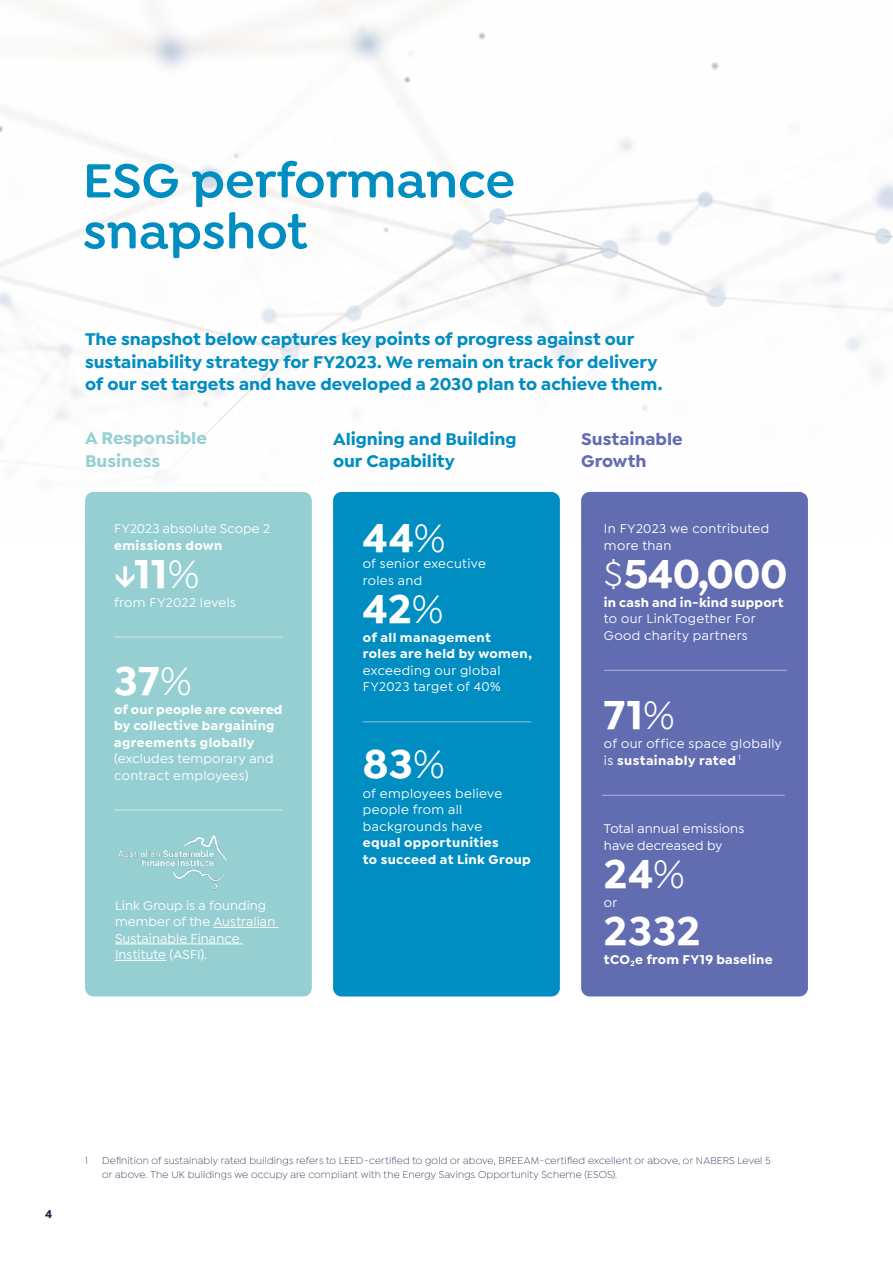
<style>
.page{position:relative;width:893px;height:1263px;background:#fff}
.page>*{position:absolute;margin:0;border:0;box-sizing:border-box;transform-origin:0 0}
.t1{font:600 51px/51px "Isidora Soft";color:#008dc1}
.t2{font:700 42.15px "Isidora Sans";letter-spacing:.01em;color:#fff}
.t3{font:700 18px/22.5px "Isidora Sans";color:#008dc1}
.t4{font:700 18px/22.5px "Isidora Sans";color:#96cfd2}
.t5{font:700 18px/22.5px "Isidora Sans";color:#616cb1}
.t6{font:500 13.5px/16.5px "Isidora Sans";letter-spacing:.02em;color:#fff}
.t7{font:700 13.5px/16.5px "Isidora Sans";letter-spacing:.025em;color:#fff}
.t8{font:700 12px "Isidora Sans";color:#172847}
.t9{font:300 10.5px/13.5px "Isidora Sans";letter-spacing:.015em;color:#172847}
.s1{font-weight:400}
.s2{font-weight:700}
</style>
<div class="page">
<img style="left:0;top:3px;width:893px;height:495px">
<div style="left:85px;top:492px;width:227px;height:504px;background:#96cfd2;border-radius:9px"></div>
<div style="left:333px;top:492px;width:227px;height:504px;background:#008dc1;border-radius:9px"></div>
<div style="left:581px;top:492px;width:227px;height:504px;background:#616cb1;border-radius:9px"></div>
<hr style="left:213px;top:927px;width:66px;height:1px;background:#fff">
<hr style="left:115px;top:943px;width:128px;height:1px;background:#fff">
<hr style="left:115px;top:960px;width:51px;height:1px;background:#fff">
<img style="left:118px;top:835px;width:110px;height:55px">
<hr style="left:114px;top:637px;width:168px;height:1px;background:#d0e8e9">
<hr style="left:363px;top:721px;width:168px;height:1px;background:#87c4e2">
<hr style="left:604px;top:670px;width:183px;height:1px;background:#b1b3da">
<hr style="left:602px;top:795px;width:183px;height:1px;background:#b1b3da">
<hr style="left:114px;top:810px;width:168px;height:1px;background:#d0e8e9">
<h1 class="t1" style="left:83px;top:155px;width:434px">ESG performance snapshot</h1>
<h3 class="t3" style="left:85px;top:328px;width:579px">The snapshot below captures key points of progress against our sustainability strategy for FY2023. We remain on track for delivery of our set targets and have developed a 2030 plan to achieve them.</h3>
<h3 class="t3" style="left:333px;top:428px;width:185px">Aligning and Building our Capability</h3>
<h3 class="t5" style="left:581px;top:428px;width:103px">Sustainable<br>Growth</h3>
<h3 class="t4" style="left:85px;top:427px;width:123px">A Responsible<br>Business</h3>
<p class="t6" style="left:114px;top:520px;width:157px">FY2023 absolute Scope 2</p>
<p class="t7" style="left:114px;top:537px;width:110px">emissions down</p>
<h2 class="t2" style="left:135px;top:548px;width:66px">11<span class="s1">%</span></h2>
<p class="t6" style="left:114px;top:594px;width:123px">from FY2022 levels</p>
<h2 class="t2" style="left:114px;top:655px;width:79px">37<span class="s1">%</span></h2>
<p class="t7" style="left:114px;top:701px;width:170px">of our people are covered by collective bargaining agreements globally</p>
<p class="t6" style="left:114px;top:750px;width:161px">(excludes temporary and contract employees)</p>
<p class="t6" style="left:115px;top:897px;width:162px">Link Group is a founding member of the Australian<br>Sustainable Finance<br>Institute (ASFI).</p>
<h2 class="t2" style="left:363px;top:512px;width:84px">44<span class="s1">%</span></h2>
<p class="t6" style="left:363px;top:556px;width:125px">of senior executive roles and</p>
<h2 class="t2" style="left:363px;top:583px;width:82px">42<span class="s1">%</span></h2>
<p class="t7" style="left:363px;top:629px;width:171px">of all management<br>roles are held by women,</p>
<p class="t6" style="left:363px;top:662px;width:139px">exceeding our global<br>FY2023 target of 40%</p>
<h2 class="t2" style="left:363px;top:738px;width:83px">83<span class="s1">%</span></h2>
<p class="t6" style="left:363px;top:785px;width:141px">of employees believe people from all backgrounds have</p>
<p class="t7" style="left:363px;top:834px;width:170px">equal opportunities<br>to succeed at Link Group</p>
<p class="t6" style="left:604px;top:520px;width:167px">In FY2023 we contributed more than</p>
<h2 class="t2" style="left:604px;top:548px;width:185px"><span class="s1">$</span>540,000</h2>
<p class="t7" style="left:604px;top:594px;width:181px">in cash and in-kind support</p>
<p class="t6" style="left:604px;top:611px;width:153px">to our LinkTogether For<br>Good charity partners</p>
<h2 class="t2" style="left:604px;top:689px;width:73px">71<span class="s1">%</span></h2>
<p class="t6" style="left:604px;top:735px;width:179px">of our office space globally is <span class="s2">sustainably rated</span> <sup>1</sup></p>
<p class="t6" style="left:604px;top:820px;width:142px">Total annual emissions have decreased by</p>
<h2 class="t2" style="left:604px;top:848px;width:82px">24<span class="s1">%</span></h2>
<p class="t6" style="left:604px;top:894px;width:15px">or</p>
<h2 class="t2" style="left:604px;top:905px;width:98px">2332</h2>
<p class="t7" style="left:604px;top:951px;width:170px">tCO<sub>2</sub>e from FY19 baseline</p>
<p class="t8" style="left:45px;top:1206px;width:9px">4</p>
<p class="t9" style="left:85px;top:1154px;width:4px">1</p>
<p class="t9" style="left:102px;top:1154px;width:670px">Definition of sustainably rated buildings refers to LEED-certified to gold or above, BREEAM-certified excellent or above, or NABERS Level 5 or above. The UK buildings we occupy are compliant with the Energy Savings Opportunity Scheme (ESOS).</p>
</div>
